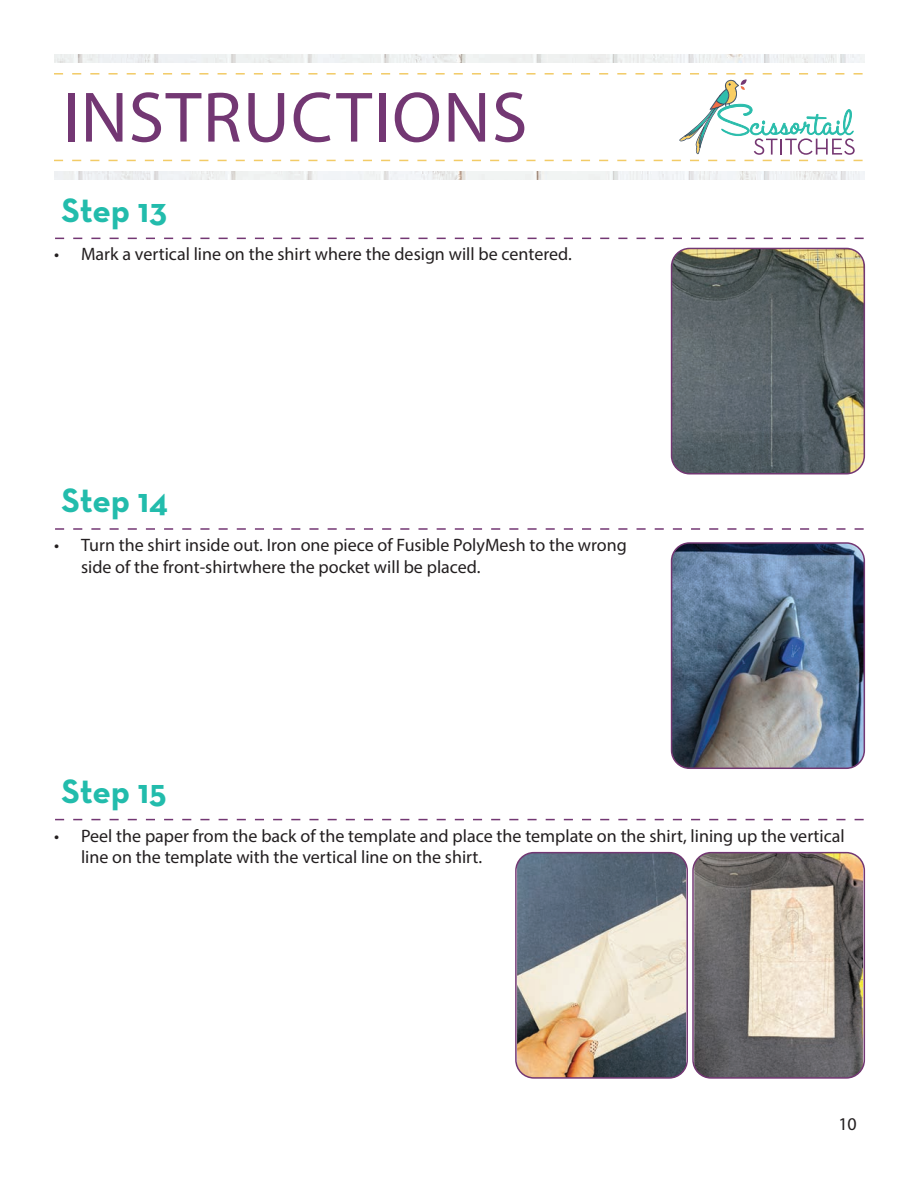
<style>
.page{position:relative;width:918px;height:1188px;background:#fff}
.page>*{position:absolute;margin:0;border:0;box-sizing:border-box;transform-origin:0 0}
.t1{font:72px "Myriad Pro";letter-spacing:.02em;color:#733773}
.t2{font:700 34.5px "Neutra Text";letter-spacing:-.005em;color:#22bcac}
.t3{font:18px/21.6px "Myriad Pro";color:#231f20}
</style>
<div class="page">
<img style="left:54px;top:54px;width:810px;height:126px">
<div style="left:29px;top:63px;width:863px;height:108px;background:#fff"></div>
<svg style="left:54px;top:73px;width:809px;height:88px"></svg>
<svg style="left:55px;top:238px;width:809px;height:1px"></svg>
<img style="left:672px;top:248px;width:192px;height:226px">
<div style="left:671px;top:248px;width:194px;height:226px;border:2px solid #733773;border-radius:18px"></div>
<svg style="left:55px;top:528px;width:809px;height:2px"></svg>
<img style="left:672px;top:545px;width:192px;height:223px">
<div style="left:671px;top:542px;width:194px;height:227px;border:2px solid #733773;border-radius:18px"></div>
<svg style="left:55px;top:819px;width:809px;height:1px"></svg>
<img style="left:695px;top:853px;width:168px;height:223px">
<div style="left:692px;top:852px;width:173px;height:227px;border:2px solid #733773;border-radius:18px"></div>
<img style="left:518px;top:853px;width:167px;height:223px">
<div style="left:515px;top:852px;width:173px;height:227px;border:2px solid #733773;border-radius:18px"></div>
<h1 class="t1" style="left:63px;top:73px;width:466px">INSTRUCTIONS</h1>
<h2 class="t2" style="left:62px;top:188px;width:107px">Step 13</h2>
<p class="t3" style="left:54px;top:243px;width:519px">• Mark a vertical line on the shirt where the design will be centered.</p>
<h2 class="t2" style="left:62px;top:479px;width:108px">Step 14</h2>
<p class="t3" style="left:81px;top:534px;width:547px;text-indent:-27px">• Turn the shirt inside out. Iron one piece of Fusible PolyMesh to the wrong side of the front-shirtwhere the pocket will be placed.</p>
<h2 class="t2" style="left:62px;top:770px;width:107px">Step 15</h2>
<p class="t3" style="left:81px;top:825px;width:765px;text-indent:-27px">• Peel the paper from the back of the template and place the template on the shirt, lining up the vertical line on the template with the vertical line on the shirt.</p>
<p class="t3" style="left:838px;top:1113px;width:20px">10</p>
</div>
